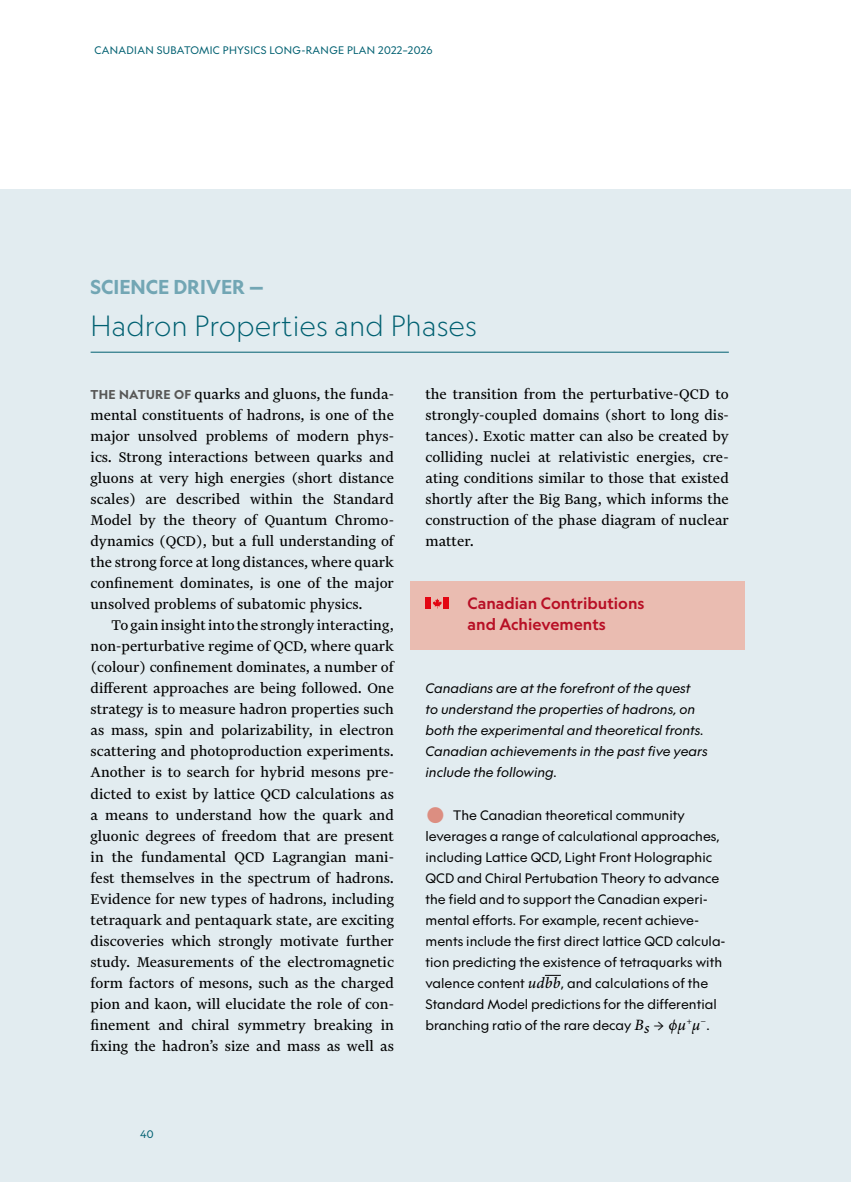
<style>
.page{position:relative;width:851px;height:1182px;background:#fff}
.page>*{position:absolute;margin:0;border:0;box-sizing:border-box;transform-origin:0 0}
.LRP_H2{font:300 28px "Geograph";color:#006071}
.LRP_H2-2{font:700 19.25px "Geograph";color:#72a6b4}
.LRP_prose{font:16.62px/21px "Financier Text";color:#000;text-align:justify}
.LRP_prose_first_para{font:16.62px/21px "Financier Text";color:#000;text-align:justify}
.LRP_H3_Canadian_achi{font:500 15.75px/21px "Geograph";color:#b80f25}
.t1{font:13.12px/21px "Geograph";color:#000}
.LRP_Canadian_achieve{font:italic 13.12px/21px "Geograph";color:#000}
.t2{font:10.5px "Geograph";letter-spacing:.03em;color:#006071}
.s1{font-family:"Geograph";font-weight:700;font-size:12.25px;color:#575756}
.s2{font-weight:700;font-size:42px;color:#dc8e81}
.s3{font-family:"Minion Pro";font-weight:500;font-style:italic;font-size:15.75px}
</style>
<div class="page">
<div style="left:0;top:189px;width:850px;height:992px;background:#e2ecf0"></div>
<hr style="left:91px;top:352px;width:637px;height:1px;background:#006071">
<div style="left:410px;top:581px;width:334px;height:68px;background:#eabcb1"></div>
<svg style="left:545px;top:974px;width:16px;height:1px"></svg>
<div style="left:425px;top:597px;width:6px;height:12px;background:#e30613"></div>
<svg style="left:433px;top:598px;width:9px;height:10px"></svg>
<div style="left:443px;top:597px;width:6px;height:12px;background:#e30613"></div>
<p class="t2" style="left:94px;top:43px;width:339px">CANADIAN SUBATOMIC PHYSICS LONG-RANGE PLAN 2022–2026</p>
<h2 class="LRP_H2-2" style="left:91px;top:274px;width:175px">SCIENCE DRIVER —</h2>
<h2 class="LRP_H2" style="left:91px;top:309px;width:388px">Hadron Properties and Phases</h2>
<p class="LRP_prose_first_para" style="left:91px;top:384px;width:305px"><span class="s1">THE NATURE OF</span> quarks and gluons, the funda&shy;mental constituents of hadrons, is one of the major unsolved problems of modern phys&shy;ics. Strong interactions between quarks and gluons at very high energies (short distance scales) are described within the Standard Model by the theory of Quantum Chromo&shy;dynamics (QCD), but a full understanding of the strong force at long distances, where quark confinement dominates, is one of the major unsolved problems of subatomic physics.</p>
<p class="LRP_prose" style="left:91px;top:615px;width:305px;text-indent:21px">To gain insight into the strongly interacting, non-perturbative regime of QCD, where quark (colour) confinement dominates, a number of different approaches are being followed. One strategy is to measure hadron properties such as mass, spin and polarizability, in electron scattering and photoproduction experiments.<br>Another is to search for hybrid mesons pre&shy;dicted to exist by lattice QCD calculations as a means to understand how the quark and gluonic degrees of freedom that are present in the fundamental QCD Lagrangian mani&shy;fest themselves in the spectrum of hadrons.<br>Evidence for new types of hadrons, including tetraquark and pentaquark state, are exciting discoveries which strongly motivate further study. Measurements of the electromagnetic form factors of mesons, such as the charged pion and kaon, will elucidate the role of con&shy;finement and chiral symmetry breaking in fixing the hadron’s size and mass as well as</p>
<p class="t2" style="left:140px;top:1127px;width:15px">40</p>
<p class="LRP_prose" style="left:425px;top:384px;width:305px">the transition from the perturbative-QCD to strongly-coupled domains (short to long dis&shy;tances). Exotic matter can also be created by colliding nuclei at relativistic energies, cre&shy;ating conditions similar to those that existed shortly after the Big Bang, which informs the construction of the phase diagram of nuclear matter.</p>
<p class="LRP_H3_Canadian_achi" style="left:467px;top:592px;width:178px">Canadian Contributions and Achievements</p>
<p class="LRP_Canadian_achieve" style="left:425px;top:678px;width:284px">Canadians are at the forefront of the quest<br>to understand the properties of hadrons, on both the experimental and theoretical fronts.<br>Canadian achievements in the past five years include the following.</p>
<p class="t1" style="left:425px;top:804px;width:302px"><span class="s2">•</span> The Canadian theoretical community leverages a range of calculational approaches, including Lattice QCD, Light Front Holographic QCD and Chiral Pertubation Theory to advance the field and to support the Canadian experi&shy;mental efforts. For example, recent achieve&shy;ments include the first direct lattice QCD calcula&shy;tion predicting the existence of tetraquarks with valence content <span class="s3">udbb</span>, and calculations of the Standard Model predictions for the differential branching ratio of the rare decay <span class="s3">Bs → ϕμ</span><sup>+</sup><span class="s3">μ</span><sup>−</sup>.</p>
</div>
